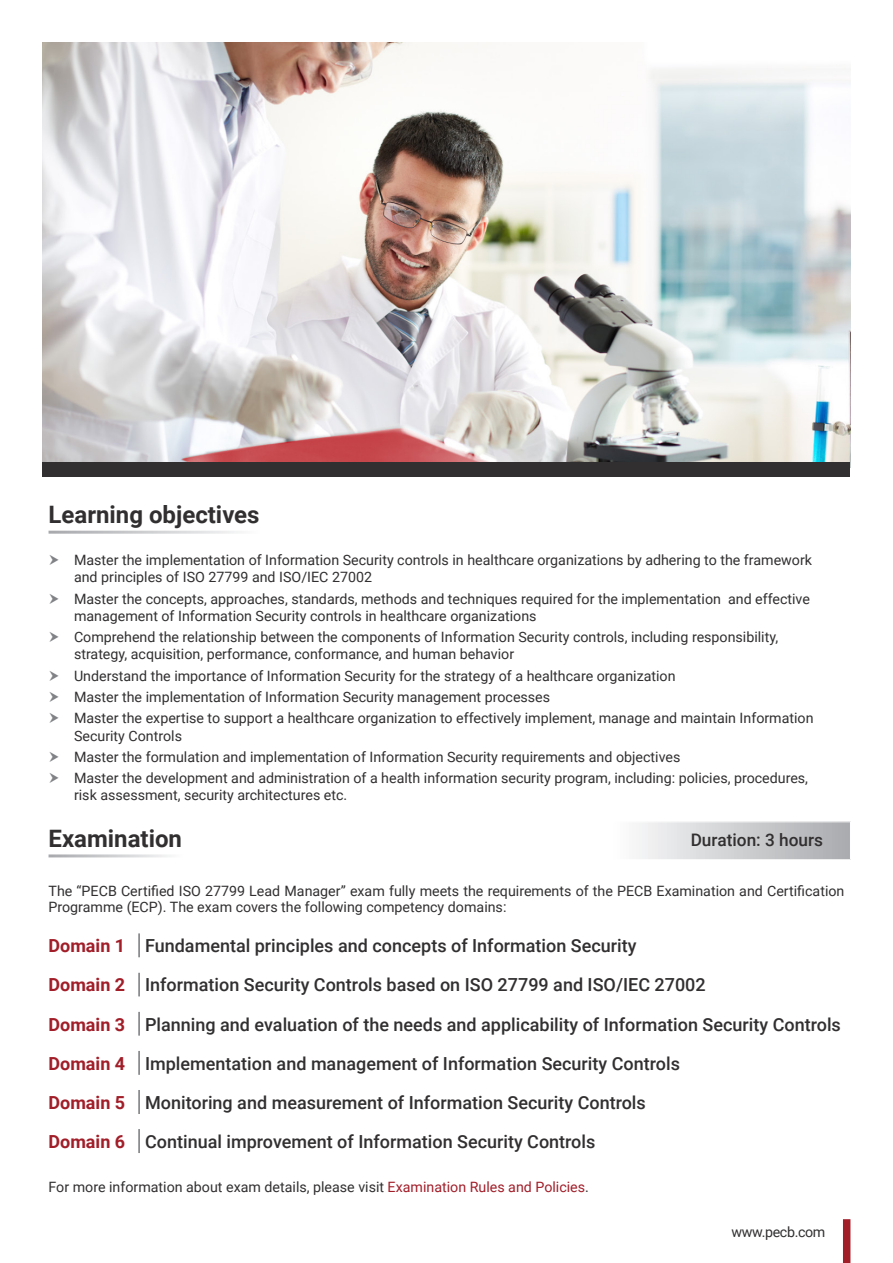
<style>
.page{position:relative;width:893px;height:1263px;background:#fff}
.page>*{position:absolute;margin:0;border:0;box-sizing:border-box;transform-origin:0 0}
.t1{font:700 24px "Roboto";color:#312f30}
.t2{font:500 18px "Roboto";color:#312f30}
.t3{font:700 18px "Roboto";color:#a11e29}
.t4{font:500 17.25px "Roboto";color:#312f30}
.Bullet_Points{font:14.25px/17.1px "Roboto";color:#312f30}
.Bullet_Points-2{font:14.25px "Roboto";letter-spacing:-.025em;color:#312f30}
.s1{color:#a11e29}
</style>
<div class="page">
<img style="left:43px;top:43px;width:807px;height:419px">
<div style="left:843px;top:1219px;width:7px;height:44px;background:#a11e29"></div>
<div style="left:43px;top:462px;width:807px;height:15px;background:#312f30"></div>
<svg style="left:639px;top:822px;width:211px;height:37px;background:#cecfd1"></svg>
<hr style="left:138px;top:933px;width:2px;height:24px;background:#76787b">
<hr style="left:138px;top:972px;width:2px;height:25px;background:#76787b">
<hr style="left:138px;top:1012px;width:2px;height:24px;background:#76787b">
<hr style="left:138px;top:1051px;width:2px;height:24px;background:#76787b">
<hr style="left:138px;top:1090px;width:2px;height:24px;background:#76787b">
<hr style="left:138px;top:1129px;width:2px;height:24px;background:#76787b">
<p class="t1" style="left:49px;top:498px;width:213px">Learning objectives</p>
<p class="Bullet_Points" style="left:74px;top:551px;width:739px">Master the implementation of Information Security controls in healthcare organizations by adhering to the framework and principles of ISO 27799 and ISO/IEC 27002</p>
<p class="Bullet_Points" style="left:74px;top:590px;width:737px">Master the concepts, approaches, standards, methods and techniques required for the implementation and effective management of Information Security controls in healthcare organizations</p>
<p class="Bullet_Points" style="left:74px;top:628px;width:706px">Comprehend the relationship between the components of Information Security controls, including responsibility, strategy, acquisition, performance, conformance, and human behavior</p>
<p class="Bullet_Points" style="left:74px;top:667px;width:603px">Understand the importance of Information Security for the strategy of a healthcare organization</p>
<p class="Bullet_Points" style="left:74px;top:688px;width:478px">Master the implementation of Information Security management processes</p>
<p class="Bullet_Points" style="left:74px;top:709px;width:741px">Master the expertise to support a healthcare organization to effectively implement, manage and maintain Information<br>Security Controls</p>
<p class="Bullet_Points" style="left:74px;top:748px;width:608px">Master the formulation and implementation of Information Security requirements and objectives</p>
<p class="Bullet_Points" style="left:74px;top:769px;width:735px">Master the development and administration of a health information security program, including: policies, procedures, risk assessment, security architectures etc.</p>
<p class="t1" style="left:49px;top:822px;width:135px">Examination</p>
<p class="t4" style="left:691px;top:828px;width:134px">Duration: 3 hours</p>
<p class="Bullet_Points" style="left:49px;top:882px;width:797px;line-height:16.5px">The “PECB Certified ISO 27799 Lead Manager” exam fully meets the requirements of the PECB Examination and Certification<br>Programme (ECP). The exam covers the following competency domains:</p>
<p class="t3" style="left:49px;top:933px;width:78px">Domain 1</p>
<p class="t2" style="left:145px;top:933px;width:493px">Fundamental principles and concepts of Information Security</p>
<p class="t3" style="left:49px;top:972px;width:78px">Domain 2</p>
<p class="t2" style="left:145px;top:972px;width:562px">Information Security Controls based on ISO 27799 and ISO/IEC 27002</p>
<p class="t3" style="left:49px;top:1011px;width:78px">Domain 3</p>
<p class="t2" style="left:145px;top:1011px;width:697px">Planning and evaluation of the needs and applicability of Information Security Controls</p>
<p class="t3" style="left:49px;top:1051px;width:78px">Domain 4</p>
<p class="t2" style="left:145px;top:1051px;width:536px">Implementation and management of Information Security Controls</p>
<p class="t3" style="left:49px;top:1090px;width:78px">Domain 5</p>
<p class="t2" style="left:145px;top:1090px;width:502px">Monitoring and measurement of Information Security Controls</p>
<p class="t3" style="left:49px;top:1129px;width:78px">Domain 6</p>
<p class="t2" style="left:145px;top:1129px;width:452px">Continual improvement of Information Security Controls</p>
<p class="Bullet_Points" style="left:49px;top:1177px;width:542px">For more information about exam details, please visit <span class="s1">Examination Rules and Policies</span>.</p>
<p class="Bullet_Points-2" style="left:731px;top:1221px;width:95px">www.pecb.com</p>
</div>
